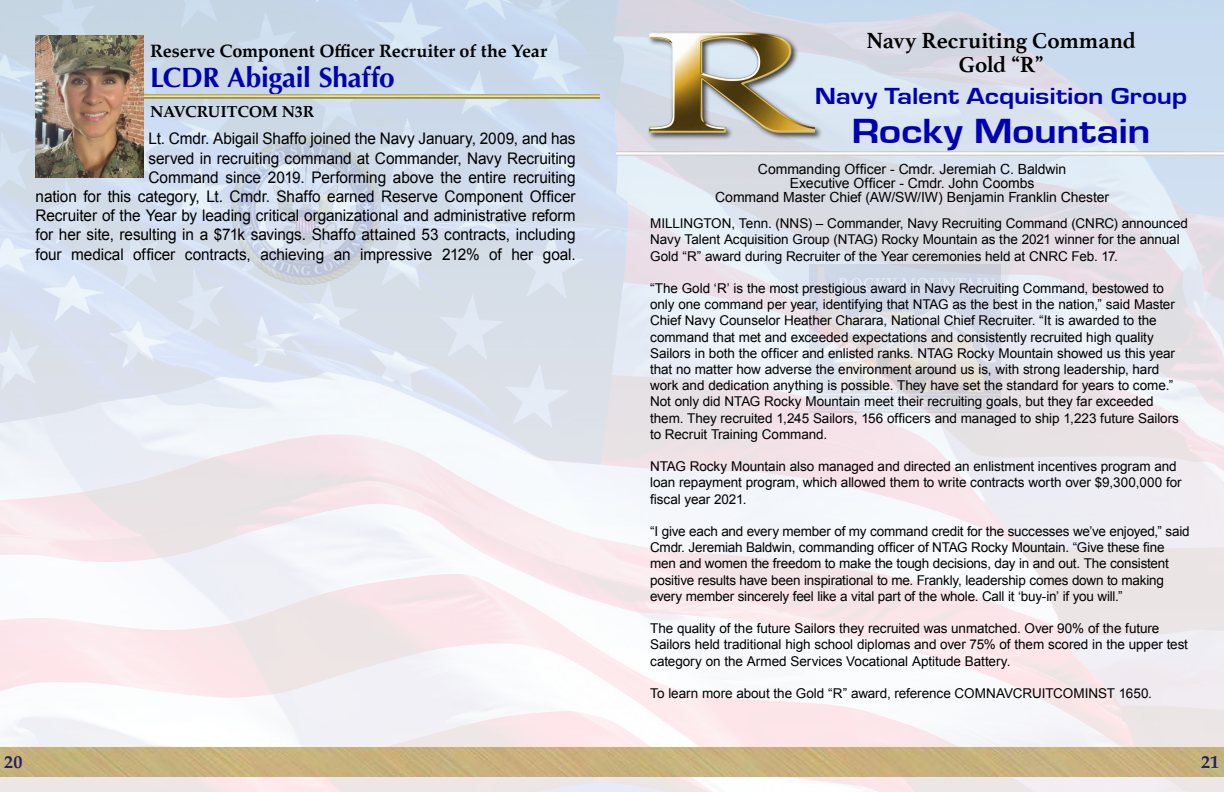
<style>
.page{position:relative;width:1224px;height:792px;background:#fff}
.page>*{position:absolute;margin:0;border:0;box-sizing:border-box;transform-origin:0 0}
.t1{font:700 36px "Eurostile";letter-spacing:-.015em;color:#0000b3;scale:1.21 1}
.t2{font:700 28px "Optima";letter-spacing:-.015em;color:#0000b3}
.t3{font:700 24px "Eurostile";letter-spacing:-.005em;color:#0000b3;scale:1.21 1}
.t4{font:700 23px/24px "Athelas";letter-spacing:-.005em;color:#000;text-align:center}
.t5{font:700 18px "Palatino";letter-spacing:-.005em;color:#000}
.t6{font:700 18px "Palatino";color:#211f5e}
.t7{font:16px/19.2px "Arial";letter-spacing:-.005em;color:#000;text-align:right;scale:.96 1}
.t8{font:700 16px "Palatino";letter-spacing:-.015em;color:#000}
.t9{font:14px/14px "Arial";letter-spacing:-.005em;color:#000;text-align:center}
.t10{font:13.5px/16.2px "Arial";letter-spacing:-.005em;color:#000}
</style>
<div class="page">
<img style="left:0;top:0;width:1224px;height:792px">
<img style="left:231px;top:135px;width:150px;height:150px">
<div style="left:647px;top:31px;width:176px;height:110px;background:#000;opacity:.75"></div>
<img style="left:634px;top:22px;width:180px;height:123px">
<img style="left:0;top:747px;width:1224px;height:30px">
<img style="left:810px;top:264px;width:190px;height:149px">
<img style="left:616px;top:152px;width:608px;height:3px">
<img style="left:144px;top:95px;width:455px;height:3px">
<img style="left:36px;top:36px;width:108px;height:142px">
<h3 class="t5" style="left:150px;top:36px;width:399px">Reserve Component Officer Recruiter of the Year</h3>
<h2 class="t2" style="left:150px;top:61px;width:246px">LCDR Abigail Shaffo</h2>
<p class="t8" style="left:150px;top:98px;width:166px">NAVCRUITCOM N3R</p>
<p class="t7" style="left:36px;top:129px;width:564px">Lt. Cmdr. Abigail Shaffo joined the Navy January, 2009, and has<br>served in recruiting command at Commander, Navy Recruiting<br>Command since 2019. Performing above the entire recruiting<br>nation for this category, Lt. Cmdr. Shaffo earned Reserve Component Officer Recruiter of the Year by leading critical organizational and administrative reform for her site, resulting in a $71k savings. Shaffo attained 53 contracts, including four medical officer contracts, achieving an impressive 212% of her goal.</p>
<h3 class="t4" style="left:866px;top:27px;width:271px">Navy Recruiting Command<br>Gold “R”</h3>
<h3 class="t3" style="left:815px;top:83px;width:309px">Navy Talent Acquisition Group</h3>
<h1 class="t1" style="left:852px;top:111px;width:249px">Rocky Mountain</h1>
<p class="t9" style="left:715px;top:162px;width:396px">Commanding Officer - Cmdr. Jeremiah C. Baldwin<br>Executive Officer - Cmdr. John Coombs<br>Command Master Chief (AW/SW/IW) Benjamin Franklin Chester</p>
<p class="t10" style="left:650px;top:216px;width:539px">MILLINGTON, Tenn. (NNS) – Commander, Navy Recruiting Command (CNRC) announced<br>Navy Talent Acquisition Group (NTAG) Rocky Mountain as the 2021 winner for the annual<br>Gold “R” award during Recruiter of the Year ceremonies held at CNRC Feb. 17.</p>
<p class="t10" style="left:650px;top:280px;width:530px">“The Gold ‘R’ is the most prestigious award in Navy Recruiting Command, bestowed to only one command per year, identifying that NTAG as the best in the nation,” said Master Chief Navy Counselor Heather Charara, National Chief Recruiter. “It is awarded to the command that met and exceeded expectations and consistently recruited high quality Sailors in both the officer and enlisted ranks. NTAG Rocky Mountain showed us this year that no matter how adverse the environment around us is, with strong leadership, hard work and dedication anything is possible. They have set the standard for years to come.” Not only did NTAG Rocky Mountain meet their recruiting goals, but they far exceeded them. They recruited 1,245 Sailors, 156 officers and managed to ship 1,223 future Sailors to Recruit Training Command.</p>
<p class="t10" style="left:650px;top:459px;width:533px">NTAG Rocky Mountain also managed and directed an enlistment incentives program and loan repayment program, which allowed them to write contracts worth over $9,300,000 for fiscal year 2021.</p>
<p class="t10" style="left:650px;top:523px;width:541px">“I give each and every member of my command credit for the successes we’ve enjoyed,” said Cmdr. Jeremiah Baldwin, commanding officer of NTAG Rocky Mountain. “Give these fine men and women the freedom to make the tough decisions, day in and out. The consistent positive results have been inspirational to me. Frankly, leadership comes down to making every member sincerely feel like a vital part of the whole. Call it ‘buy-in’ if you will.”</p>
<p class="t10" style="left:650px;top:621px;width:539px">The quality of the future Sailors they recruited was unmatched. Over 90% of the future<br>Sailors held traditional high school diplomas and over 75% of them scored in the upper test category on the Armed Services Vocational Aptitude Battery.</p>
<p class="t10" style="left:650px;top:685px;width:503px">To learn more about the Gold “R” award, reference COMNAVCRUITCOMINST 1650.</p>
<h3 class="t6" style="left:4px;top:747px;width:20px">20</h3>
<h3 class="t6" style="left:1201px;top:747px;width:19px">21</h3>
</div>
